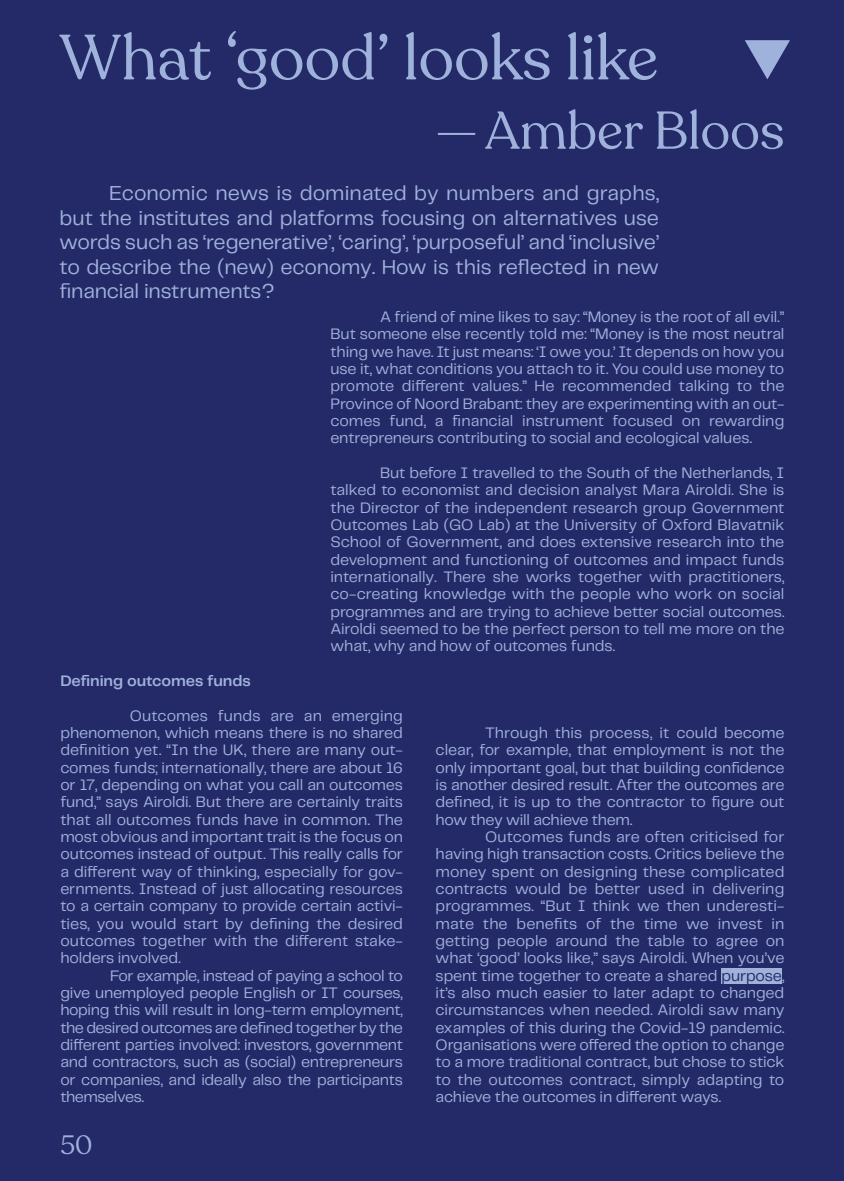
<style>
.page{position:relative;width:844px;height:1181px;background:#fff}
.page>*{position:absolute;margin:0;border:0;box-sizing:border-box;transform-origin:0 0}
.t1{font:63px "Recoleta";color:#9fb2db}
.t2{font:52.5px "Recoleta";color:#9fb2db}
.t3{font:26.25px "Recoleta";color:#9fb2db}
.t4{font:21px/24.5px "PP Telegraf";letter-spacing:-.01em;color:#9fb2db;text-align:justify}
.t5{font:15.75px/17.3px "PP Telegraf";letter-spacing:-.01em;color:#9fb2db;text-align:justify}
.t6{font:600 15.75px "PP Telegraf";letter-spacing:-.01em;color:#9fb2db}
.s1{color:#242967}
</style>
<div class="page">
<div style="left:0;top:0;width:843px;height:1181px;background:#242967"></div>
<div style="left:721px;top:968px;width:60px;height:15px;background:#9fb2db"></div>
<svg style="left:745px;top:40px;width:44px;height:39px"></svg>
<h1 class="t1" style="left:60px;top:16px;width:600px">What ‘good’ looks like</h1>
<h2 class="t2" style="left:474px;top:96px;width:311px">̶Amber Bloos</h2>
<p class="t4" style="left:60px;top:183px;width:601px;text-indent:50px">Economic news is dominated by numbers and graphs, but the institutes and platforms focusing on alternatives use words such as ‘regenerative’, ‘caring’, ‘purposeful’ and ‘inclusive’ to describe the (new) economy. How is this reflected in new financial instruments?</p>
<p class="t5" style="left:330px;top:309px;width:455px;text-indent:50px">A friend of mine likes to say: “Money is the root of all evil.” But someone else recently told me: “Money is the most neutral thing we have. It just means: ‘I owe you.’ It depends on how you use it, what conditions you attach to it. You could use money to promote different values.” He recommended talking to the Province of Noord Brabant: they are experimenting with an out&shy;comes fund, a financial instrument focused on rewarding entrepreneurs contributing to social and ecological values.</p>
<p class="t5" style="left:330px;top:465px;width:455px;text-indent:50px">But before I travelled to the South of the Netherlands, I talked to economist and decision analyst Mara Airoldi. She is the Director of the independent research group Government Outcomes Lab (GO Lab) at the University of Oxford Blavatnik School of Government, and does extensive research into the development and functioning of outcomes and impact funds internationally. There she works together with practitioners, co-creating knowledge with the people who work on social programmes and are trying to achieve better social outcomes.<br>Airoldi seemed to be the perfect person to tell me more on the what, why and how of outcomes funds.</p>
<p class="t6" style="left:60px;top:675px;width:192px">Defining outcomes funds</p>
<p class="t5" style="left:60px;top:708px;width:344px;text-indent:69px">Outcomes funds are an emerging phenomenon, which means there is no shared definition yet. “In the UK, there are many out&shy;comes funds; internationally, there are about 16 or 17, depending on what you call an outcomes fund,” says Airoldi. But there are certainly traits that all outcomes funds have in common. The most obvious and important trait is the focus on outcomes instead of output. This really calls for a different way of thinking, especially for gov&shy;ernments. Instead of just allocating resources to a certain company to provide certain activi&shy;ties, you would start by defining the desired outcomes together with the different stake&shy;holders involved.</p>
<p class="t5" style="left:60px;top:968px;width:344px;text-indent:50px">For example, instead of paying a school to give unemployed people English or IT courses, hoping this will result in long-term employment, the desired outcomes are defined together by the different parties involved: investors, government and contractors, such as (social) entrepreneurs or companies, and ideally also the participants themselves.</p>
<p class="t5" style="left:435px;top:725px;width:350px;text-indent:50px">Through this process, it could become clear, for example, that employment is not the only important goal, but that building confidence is another desired result. After the outcomes are defined, it is up to the contractor to figure out how they will achieve them.</p>
<p class="t5" style="left:435px;top:829px;width:350px;text-indent:50px">Outcomes funds are often criticised for having high transaction costs. Critics believe the money spent on designing these complicated contracts would be better used in delivering programmes. “But I think we then underesti&shy;mate the benefits of the time we invest in getting people around the table to agree on what ‘good’ looks like,” says Airoldi. When you’ve spent time together to create a shared <span class="s1">purpose</span>, it’s also much easier to later adapt to changed circumstances when needed. Airoldi saw many examples of this during the Covid-19 pandemic.<br>Organisations were offered the option to change to a more traditional contract, but chose to stick to the outcomes contract, simply adapting to achieve the outcomes in different ways.</p>
<h3 class="t3" style="left:60px;top:1127px;width:33px">50</h3>
</div>
